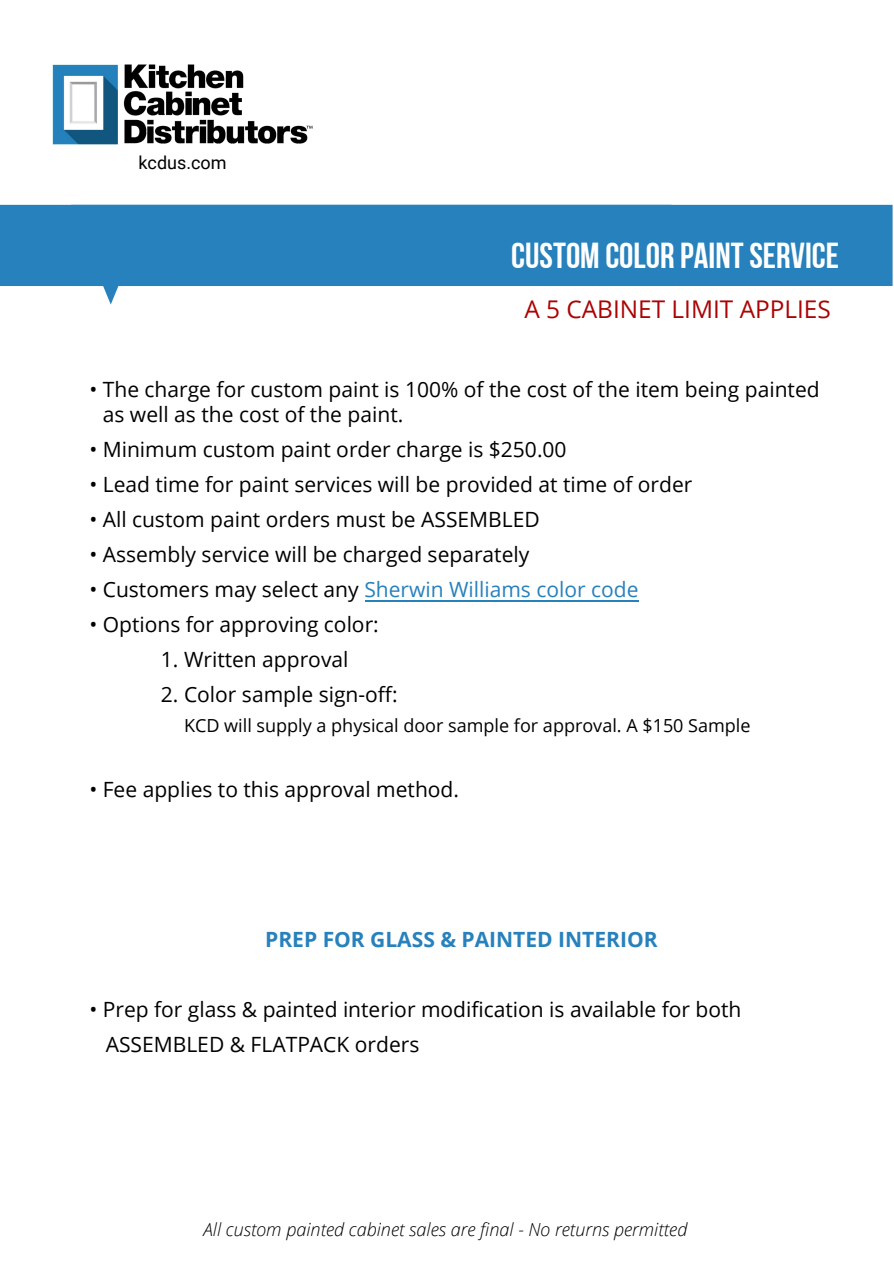
<style>
.page{position:relative;width:894px;height:1264px;background:#fff}
.page>*{position:absolute;margin:0;border:0;box-sizing:border-box;transform-origin:0 0}
.t1{font:36px "Bebas Neue Cyrillic";color:#fff}
.t2{font:24.45px "Open Sans";color:#ab0404}
.t3{font:21px "Open Sans";color:#000}
.t4{font:21px/25.2px "Open Sans";color:#000}
.t5{font:21px "Open Sans";color:#2781bc}
.t6{font:700 21px "Open Sans";color:#2781bc}
.t7{font:18px "Open Sans";color:#000}
.t8{font:italic 300 18px "Open Sans";color:#000}
.t9{font:18px "Roboto";color:#000}
.s1{font-style:inherit}
.s2{color:#000}
</style>
<div class="page">
<img style="left:52px;top:64px;width:261px;height:81px">
<div style="left:671px;top:205px;width:221px;height:81px;background:#2781bc"></div>
<svg style="left:0;top:205px;width:671px;height:99px;fill:#2781bc"></svg>
<hr style="left:364px;top:600px;width:274px;height:1px;background:#2781bc">
<p class="t9" style="left:138px;top:152px;width:90px">kcdus.com</p>
<p class="t1" style="left:511px;top:240px;width:329px">CUSTOM COLOR PAINT SERVICE</p>
<p class="t2" style="left:524px;top:291px;width:308px">A 5 CABINET LIMIT APPLIES</p>
<p class="t4" style="left:103px;top:376px;width:718px;text-indent:-13px"><span class="s1">•</span> The charge for custom paint is 100% of the cost of the item being painted as well as the cost of the paint.</p>
<p class="t3" style="left:89px;top:435px;width:478px">• Minimum custom paint order charge is $250.00</p>
<p class="t3" style="left:89px;top:470px;width:604px">• Lead time for paint services will be provided at time of order</p>
<p class="t3" style="left:89px;top:504px;width:451px">• All custom paint orders must be ASSEMBLED</p>
<p class="t3" style="left:89px;top:539px;width:441px">• Assembly service will be charged separately</p>
<p class="t5" style="left:89px;top:574px;width:550px"><span class="s2">• Customers may select any</span> Sherwin Williams color code</p>
<p class="t3" style="left:89px;top:609px;width:291px">• Options for approving color:</p>
<p class="t3" style="left:161px;top:644px;width:189px"><span class="s1">1.</span> Written approval</p>
<p class="t3" style="left:161px;top:679px;width:238px"><span class="s1">2.</span> Color sample sign-off:</p>
<p class="t7" style="left:184px;top:712px;width:568px">KCD will supply a physical door sample for approval. A $150 Sample</p>
<p class="t3" style="left:89px;top:775px;width:371px">• Fee applies to this approval method.</p>
<p class="t6" style="left:265px;top:924px;width:394px">PREP FOR GLASS &amp; PAINTED INTERIOR</p>
<p class="t3" style="left:89px;top:994px;width:653px">• Prep for glass &amp; painted interior modification is available for both</p>
<p class="t3" style="left:106px;top:1029px;width:315px">ASSEMBLED &amp; FLATPACK orders</p>
<p class="t8" style="left:203px;top:1216px;width:485px">All custom painted cabinet sales are final - No returns permitted</p>
</div>
